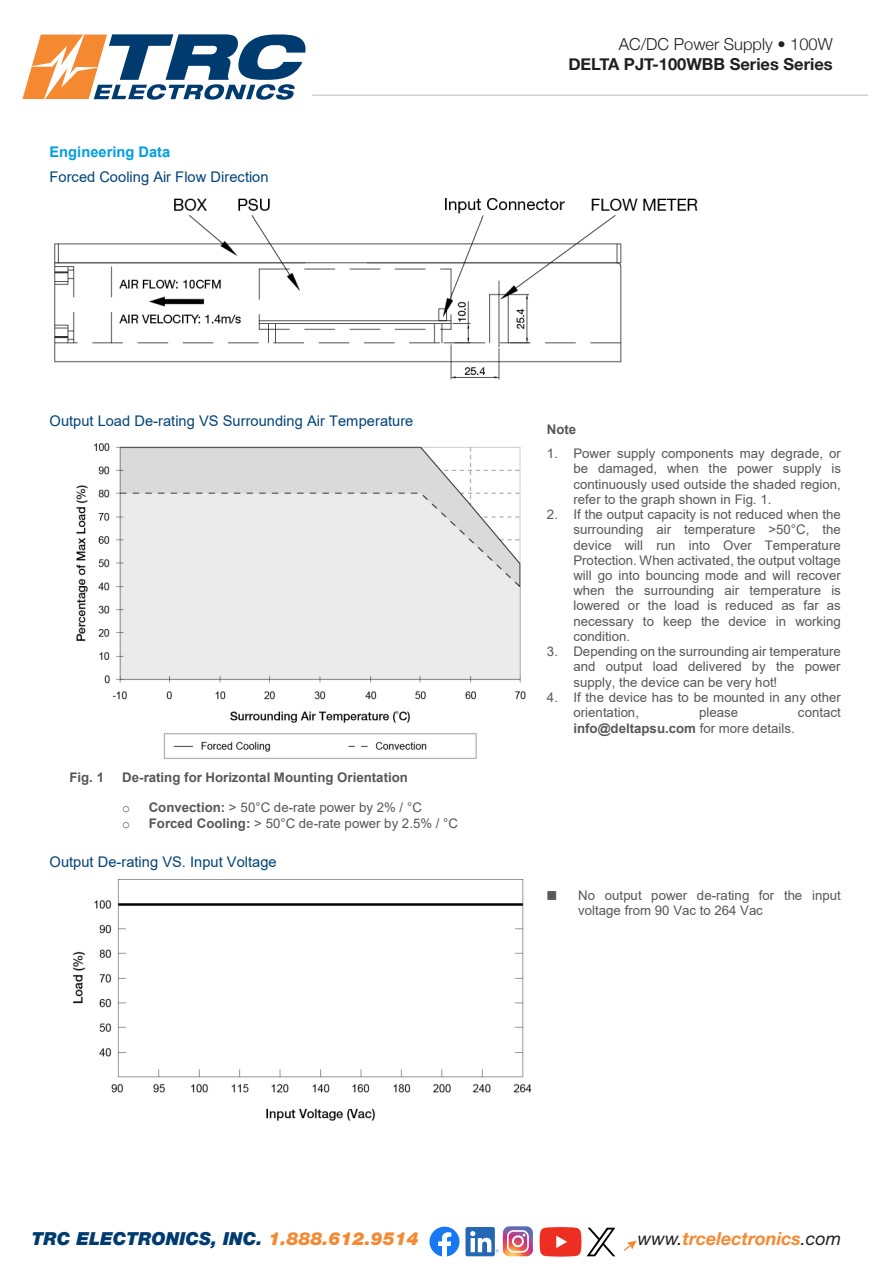
<style>
.page{position:relative;width:891px;height:1269px;background:#fff}
.page>*{position:absolute;margin:0;border:0;box-sizing:border-box;transform-origin:0 0}
.t1{font:italic 900 18px "Helvetica Neue LT Std";color:#003b70}
.t2{font:italic 700 18px "Helvetica Neue LT Std";color:#f58932}
.t3{font:700 16.5px "Helvetica Neue";color:#231f20}
.t4{font:300 16.5px "Helvetica Neue";color:#231f20}
.t5{font:14.7px "Arial";color:#004379}
.t6{font:700 14.7px "Arial";color:#009fe3}
.t7{font:13.2px/15.3px "Arial";letter-spacing:.005em;color:#575756;text-align:justify}
.t8{font:700 13.2px "Arial";color:#575756}
.t9{font:13.2px "Courier New";color:#575756}
.s1{font-weight:700}
.s2{font-weight:400}
.s3{color:#f58932}
.s4{font-weight:400;color:#231f20}
</style>
<div class="page">
<hr style="left:312px;top:94px;width:556px;height:2px;background:#d3d0ce">
<svg style="left:624px;top:1240px;width:13px;height:11px"></svg>
<svg style="left:22px;top:34px;width:284px;height:66px"></svg>
<svg style="left:430px;top:1227px;width:30px;height:30px"></svg>
<div style="left:466px;top:1227px;width:29px;height:29px;background:#2567b3;border-radius:2px"></div>
<svg style="left:470px;top:1226px;width:63px;height:30px"></svg>
<svg style="left:540px;top:1227px;width:75px;height:30px"></svg>
<img style="left:54px;top:198px;width:644px;height:182px">
<img style="left:76px;top:443px;width:450px;height:316px">
<img style="left:73px;top:879px;width:458px;height:241px">
<p class="t6" style="left:50px;top:141px;width:122px">Engineering Data</p>
<p class="t5" style="left:50px;top:167px;width:220px">Forced Cooling Air Flow Direction</p>
<p class="t4" style="left:619px;top:31px;width:215px">AC/DC Power Supply • 100W</p>
<p class="t3" style="left:568px;top:51px;width:266px">DELTA PJT-100WBB Series Series</p>
<p class="t5" style="left:50px;top:411px;width:365px">Output Load De-rating VS Surrounding Air Temperature</p>
<p class="t8" style="left:69px;top:768px;width:36px">Fig. 1</p>
<p class="t8" style="left:122px;top:768px;width:287px">De-rating for Horizontal Mounting Orientation</p>
<p class="t9" style="left:122px;top:800px;width:9px">o</p>
<p class="t7" style="left:149px;top:800px;width:275px"><span class="s1">Convection:</span> &gt; 50°C de-rate power by 2% / °C</p>
<p class="t9" style="left:122px;top:816px;width:9px">o</p>
<p class="t7" style="left:149px;top:815px;width:311px"><span class="s1">Forced Cooling:</span> &gt; 50°C de-rate power by 2.5% / °C</p>
<p class="t5" style="left:50px;top:852px;width:229px">Output De-rating VS. Input Voltage</p>
<p class="t8" style="left:547px;top:420px;width:31px">Note</p>
<p class="t7" style="left:573px;top:446px;width:269px;text-indent:-26px">1. Power supply components may degrade, or be damaged, when the power supply is continuously used outside the shaded region, refer to the graph shown in Fig. 1.</p>
<p class="t7" style="left:573px;top:507px;width:269px;text-indent:-26px">2. If the output capacity is not reduced when the surrounding air temperature &gt;50°C, the device will run into Over Temperature Protection. When activated, the output voltage will go into bouncing mode and will recover when the surrounding air temperature is lowered or the load is reduced as far as necessary to keep the device in working condition.</p>
<p class="t7" style="left:573px;top:644px;width:269px;text-indent:-26px">3. Depending on the surrounding air temperature and output load delivered by the power supply, the device can be very hot!</p>
<p class="t7" style="left:573px;top:689px;width:269px;text-indent:-26px">4. If the device has to be mounted in any other orientation,</p>
<p class="t7" style="left:699px;top:705px;width:40px">please</p>
<p class="t7" style="left:798px;top:705px;width:44px">contact</p>
<p class="t8" style="left:573px;top:719px;width:223px">info@deltapsu.com <span class="s2">for more details.</span></p>
<p class="t7" style="left:578px;top:888px;width:264px;text-indent:-31px">■ No output power de-rating for the input voltage from 90 Vac to 264 Vac</p>
<p class="t1" style="left:32px;top:1227px;width:388px">TRC ELECTRONICS, INC. <span class="s3">1.888.612.9514</span></p>
<p class="t2" style="left:638px;top:1227px;width:205px"><span class="s4">www.</span>trcelectronics<span class="s4">.com</span></p>
</div>
